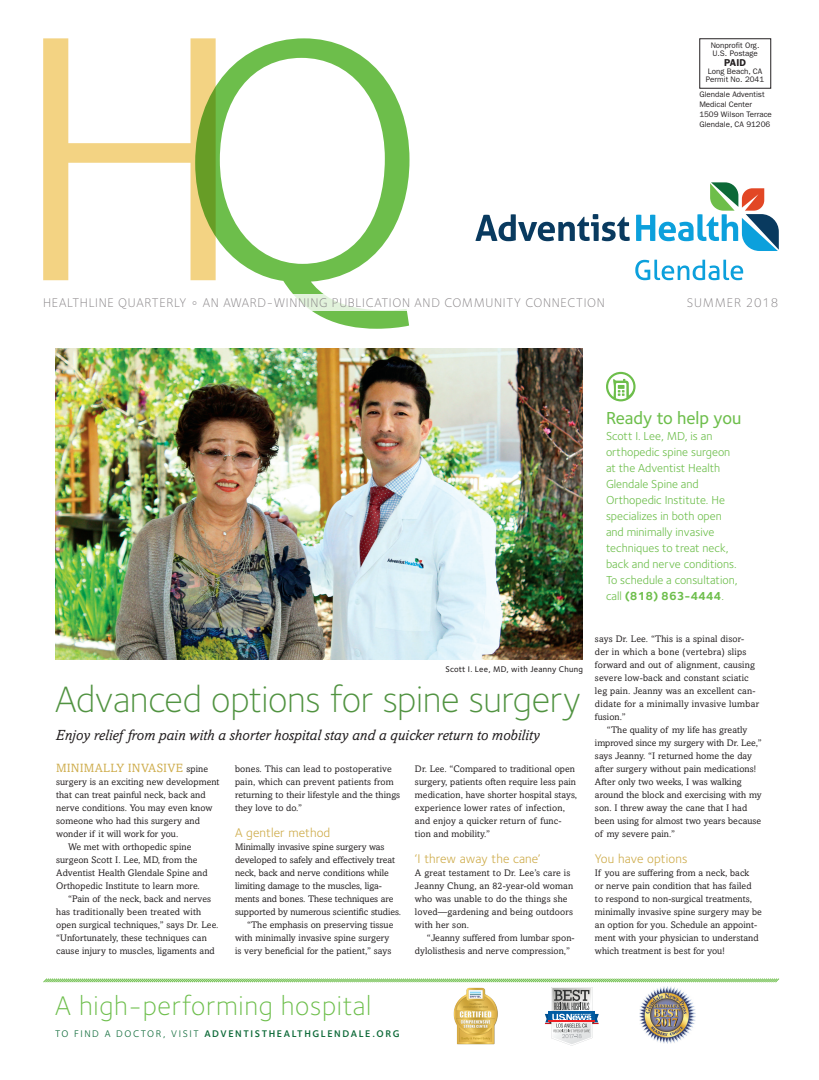
<style>
.page{position:relative;width:819px;height:1080px;background:#fff}
.page>*{position:absolute;margin:0;border:0;box-sizing:border-box;transform-origin:0 0}
.t1{font:300 38px "Foundry Sterling";letter-spacing:-.01em;color:#519341}
.t2{font:300 27.9px "Foundry Sterling";letter-spacing:.025em;color:#6dbe4b}
.t3{font:500 18px "Foundry Sterling";color:#6dbe4b}
.t4{font:italic 15px "Amasis MT Std";color:#231f20}
.t5{font:300 13px "Foundry Sterling";letter-spacing:.05em;color:#848083}
.t6{font:13px "Foundry Sterling";letter-spacing:.005em;color:#ceac4b}
.t7{font:12px/16px "Foundry Sterling";color:#6dbe4b}
.t8{font:12px "Amasis MT Std";letter-spacing:.015em;color:#ceac4b}
.t9{font:600 10px "Foundry Sterling";letter-spacing:.155em;color:#0c6937}
.t10{font:600 10px "ITC Franklin Gothic Std";color:#231f20}
.t11{font:9.5px/13px "Amasis MT Std";letter-spacing:.01em;color:#231f20}
.t12{font:500 8.5px "Foundry Sterling";letter-spacing:.03em;color:#231f20}
.t13{font:8px/10px "ITC Franklin Gothic Std";color:#231f20}
.s1{font-weight:700}
.s2{font-size:9.5px;color:#231f20}
.s3{font-weight:400}
</style>
<div class="page">
<img style="left:55px;top:348px;width:528px;height:312px">
<svg style="left:606px;top:372px;width:30px;height:29px"></svg>
<svg style="left:43px;top:978px;width:736px;height:68px"></svg>
<svg style="left:43px;top:38px;width:152px;height:242px"></svg>
<svg style="left:195px;top:38px;width:215px;height:291px"></svg>
<div style="left:43px;top:294px;width:742px;height:17px;background:#fff"></div>
<svg style="left:635px;top:260px;width:108px;height:20px"></svg>
<svg style="left:475px;top:214px;width:155px;height:27px"></svg>
<svg style="left:636px;top:182px;width:143px;height:69px"></svg>
<div style="left:700px;top:38px;width:71px;height:50px;border:1px solid #231f20"></div>
<p class="t13" style="left:711px;top:42px;width:50px;line-height:8px">Nonprofit Org.<br>U.S. Postage</p>
<p class="t10" style="left:724px;top:57px;width:23px">PAID</p>
<p class="t13" style="left:706px;top:68px;width:60px;line-height:8px">Long Beach, CA<br>Permit No. 2041</p>
<p class="t13" style="left:699px;top:89px;width:74px">Glendale Adventist<br>Medical Center<br>1509 Wilson Terrace<br>Glendale, CA 91206</p>
<h3 class="t5" style="left:43px;top:295px;width:563px">HEALTHLINE QUARTERLY ° AN AWARD-WINNING PUBLICATION AND COMMUNITY CONNECTION</h3>
<h3 class="t5" style="left:687px;top:295px;width:93px">SUMMER 2018</h3>
<h3 class="t3" style="left:606px;top:408px;width:137px">Ready to help you</h3>
<p class="t7" style="left:606px;top:428px;width:133px">Scott I. Lee, MD, is an orthopedic spine surgeon at the Adventist Health<br>Glendale Spine and<br>Orthopedic Institute. He specializes in both open and minimally invasive techniques to treat neck, back and nerve conditions.<br>To schedule a consultation, call <span class="s1">(818) 863-4444</span>.</p>
<p class="t12" style="left:445px;top:664px;width:139px">Scott I. Lee, MD, with Jeanny Chung</p>
<h1 class="t1" style="left:55px;top:677px;width:527px">Advanced options for spine surgery</h1>
<h3 class="t4" style="left:56px;top:726px;width:486px">Enjoy relief from pain with a shorter hospital stay and a quicker return to mobility</h3>
<p class="t8" style="left:56px;top:761px;width:154px">MINIMALLY INVASIVE <span class="s2">spine</span></p>
<p class="t11" style="left:56px;top:775px;width:165px">surgery is an exciting new development</p>
<p class="t11" style="left:56px;top:788px;width:151px">that can treat painful neck, back and</p>
<p class="t11" style="left:56px;top:801px;width:158px">nerve conditions. You may even know</p>
<p class="t11" style="left:56px;top:814px;width:145px">someone who had this surgery and</p>
<p class="t11" style="left:56px;top:827px;width:124px">wonder if it will work for you.</p>
<p class="t11" style="left:68px;top:840px;width:125px">We met with orthopedic spine</p>
<p class="t11" style="left:56px;top:853px;width:143px">surgeon Scott I. Lee, MD, from the</p>
<p class="t11" style="left:56px;top:866px;width:153px">Adventist Health Glendale Spine and</p>
<p class="t11" style="left:56px;top:879px;width:145px">Orthopedic Institute to learn more.</p>
<p class="t11" style="left:68px;top:892px;width:145px">“Pain of the neck, back and nerves</p>
<p class="t11" style="left:56px;top:905px;width:147px">has traditionally been treated with</p>
<p class="t11" style="left:56px;top:918px;width:164px">open surgical techniques,” says Dr. Lee.</p>
<p class="t11" style="left:56px;top:931px;width:152px">“Unfortunately, these techniques can</p>
<p class="t11" style="left:56px;top:944px;width:160px">cause injury to muscles, ligaments and</p>
<p class="t11" style="left:235px;top:762px;width:167px">bones. This can lead to postoperative pain, which can prevent patients from returning to their lifestyle and the things they love to do.”</p>
<h3 class="t6" style="left:235px;top:825px;width:97px">A gentler method</h3>
<p class="t11" style="left:235px;top:840px;width:151px">Minimally invasive spine surgery was</p>
<p class="t11" style="left:235px;top:853px;width:162px">developed to safely and effectively treat</p>
<p class="t11" style="left:235px;top:866px;width:155px">neck, back and nerve conditions while</p>
<p class="t11" style="left:235px;top:879px;width:148px">limiting damage to the muscles, liga-</p>
<p class="t11" style="left:235px;top:892px;width:160px">ments and bones. These techniques are</p>
<p class="t11" style="left:235px;top:905px;width:167px">supported by numerous scientific studies.</p>
<p class="t11" style="left:247px;top:918px;width:148px">“The emphasis on preserving tissue</p>
<p class="t11" style="left:235px;top:931px;width:156px">with minimally invasive spine surgery</p>
<p class="t11" style="left:235px;top:944px;width:158px">is very beneficial for the patient,” says</p>
<p class="t11" style="left:415px;top:762px;width:164px">Dr. Lee. “Compared to traditional open surgery, patients often require less pain medication, have shorter hospital stays, experience lower rates of infection, and enjoy a quicker return of func&shy;tion and mobility.”</p>
<h3 class="t6" style="left:415px;top:851px;width:127px">‘I threw away the cane’</h3>
<p class="t11" style="left:415px;top:866px;width:160px">A great testament to Dr. Lee’s care is<br>Jeanny Chung, an 82-year-old woman who was unable to do the things she loved—gardening and being outdoors with her son.</p>
<p class="t11" style="left:415px;top:931px;width:161px;text-indent:12px">“Jeanny suffered from lumbar spon&shy;dylolisthesis and nerve compression,”</p>
<p class="t11" style="left:595px;top:632px;width:166px">says Dr. Lee. “This is a spinal disor&shy;der in which a bone (vertebra) slips forward and out of alignment, causing severe low-back and constant sciatic leg pain. Jeanny was an excellent can&shy;didate for a minimally invasive lumbar fusion.”</p>
<p class="t11" style="left:595px;top:723px;width:168px;text-indent:12px">“The quality of my life has greatly improved since my surgery with Dr. Lee,” says Jeanny. “I returned home the day after surgery without pain medications!<br>After only two weeks, I was walking around the block and exercising with my son. I threw away the cane that I had been using for almost two years because of my severe pain.”</p>
<h3 class="t6" style="left:595px;top:851px;width:94px">You have options</h3>
<p class="t11" style="left:595px;top:866px;width:168px">If you are suffering from a neck, back<br>or nerve pain condition that has failed to respond to non-surgical treatments, minimally invasive spine surgery may be an option for you. Schedule an appoint&shy;ment with your physician to understand which treatment is best for you!</p>
<h2 class="t2" style="left:55px;top:989px;width:318px">A high-performing hospital</h2>
<p class="t9" style="left:55px;top:1028px;width:346px"><span class="s3">TO FIND A DOCTOR, VISIT</span> ADVENTISTHEALTHGLENDALE.ORG</p>
</div>
